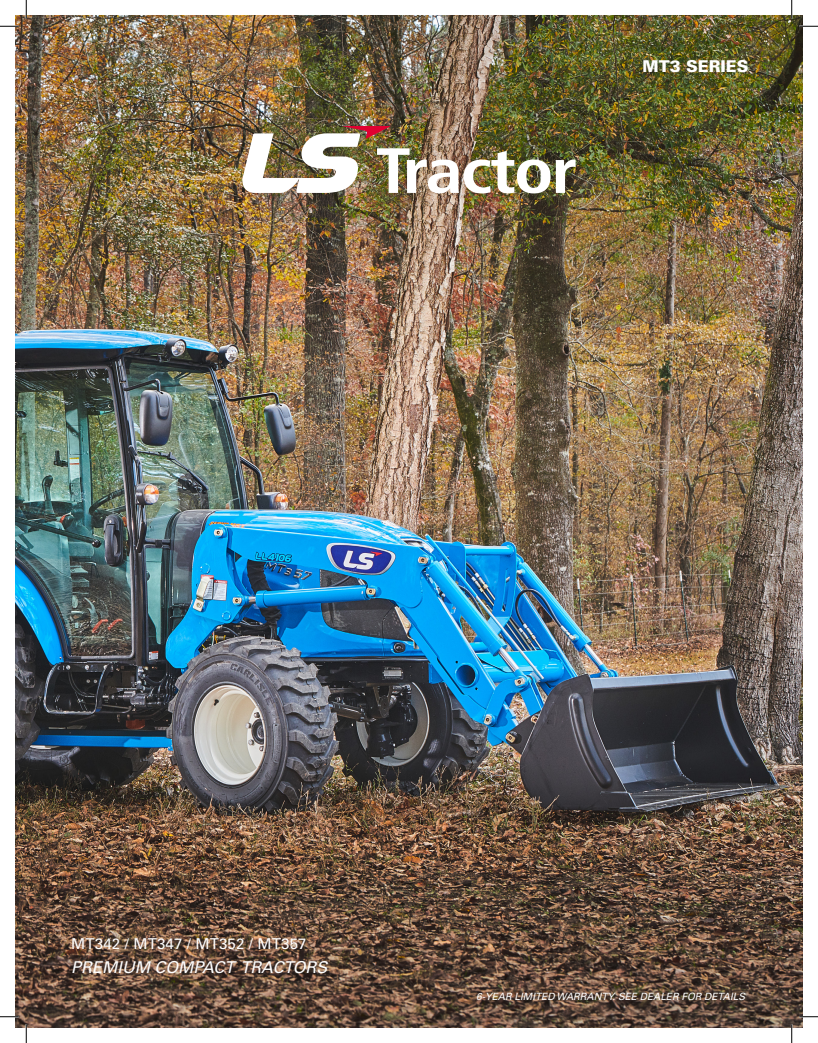
<style>
.page{position:relative;width:818px;height:1043px;background:#fff}
.page>*{position:absolute;margin:0;border:0;box-sizing:border-box;transform-origin:0 0}
.t1{font:italic 16.25px "Univers LT Std";color:#fff}
.t2{font:900 16.25px "Univers LT Std";color:#fff}
.t3{font:15px "Univers LT Std";letter-spacing:.01em;color:#fff}
.t4{font:italic 10px "Univers LT Std";color:#fff}
</style>
<div class="page">
<img style="left:15px;top:15px;width:787px;height:1013px">
<img style="left:241px;top:126px;width:334px;height:67px">
<svg style="left:0;top:25px;width:19px;height:2px"></svg>
<svg style="left:799px;top:25px;width:19px;height:2px"></svg>
<svg style="left:0;top:1015px;width:19px;height:2px"></svg>
<svg style="left:799px;top:1015px;width:19px;height:2px"></svg>
<svg style="left:25px;top:0;width:2px;height:19px"></svg>
<svg style="left:25px;top:1024px;width:2px;height:18px"></svg>
<svg style="left:790px;top:0;width:2px;height:19px"></svg>
<svg style="left:790px;top:1024px;width:2px;height:18px"></svg>
<p class="t2" style="left:642px;top:56px;width:107px">MT3 SERIES</p>
<p class="t3" style="left:71px;top:934px;width:237px">MT342 / MT347 / MT352 / MT357</p>
<p class="t1" style="left:71px;top:957px;width:257px">PREMIUM COMPACT TRACTORS</p>
<p class="t4" style="left:476px;top:990px;width:270px">6-YEAR LIMITED WARRANTY. SEE DEALER FOR DETAILS</p>
</div>
